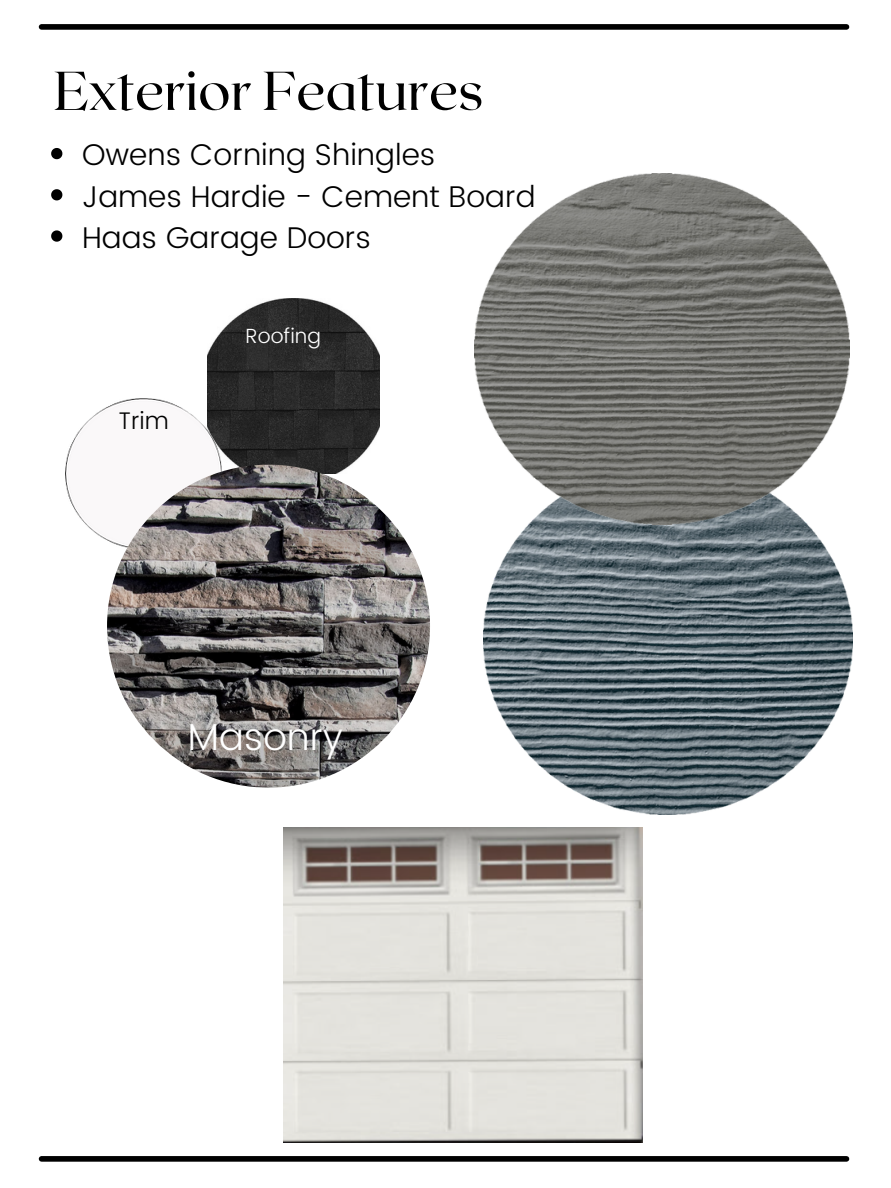
<style>
.page{position:relative;width:891px;height:1188px;background:#fff}
.page>*{position:absolute;margin:0;border:0;box-sizing:border-box;transform-origin:0 0}
.t1{font:54.6px "Roxborough CF";color:#000}
.t2{font:300 37.5px "Poppins";color:#fff}
.t3{font:300 36px "Poppins";color:#fff}
.t4{font:300 30px "Poppins";color:#000}
.t5{font:300 24px "Poppins";color:#000}
.t6{font:300 20.55px "Poppins";color:#fff}
</style>
<div class="page">
<img style="left:207px;top:299px;width:172px;height:174px">
<img style="left:66px;top:398px;width:156px;height:150px">
<img style="left:283px;top:828px;width:359px;height:315px">
<img style="left:483px;top:525px;width:369px;height:290px">
<img style="left:474px;top:174px;width:375px;height:351px">
<div style="left:42px;top:1156px;width:805px;height:6px;background:#000"></div>
<div style="left:42px;top:24px;width:805px;height:6px;background:#000"></div>
<img style="left:107px;top:465px;width:323px;height:323px;border-radius:50%">
<svg style="left:51px;top:148px;width:11px;height:11px"></svg>
<svg style="left:51px;top:189px;width:11px;height:11px"></svg>
<svg style="left:51px;top:230px;width:11px;height:12px"></svg>
<p class="t1" style="left:54px;top:55px;width:431px">Exterior Features</p>
<h4 class="t4" style="left:82px;top:138px;width:355px">Owens Corning Shingles</h4>
<p class="t4" style="left:82px;top:179px;width:455px">James Hardie - Cement Board</p>
<h2 class="t4" style="left:82px;top:220px;width:290px">Haas Garage Doors</h2>
<h2 class="t5" style="left:118px;top:406px;width:52px">Trim</h2>
<p class="t6" style="left:246px;top:324px;width:77px">Roofing</p>
<p class="t2" style="left:188px;top:715px;width:157px">Masonry</p>
<p class="t3" style="left:191px;top:717px;width:150px">Masonry</p>
</div>
